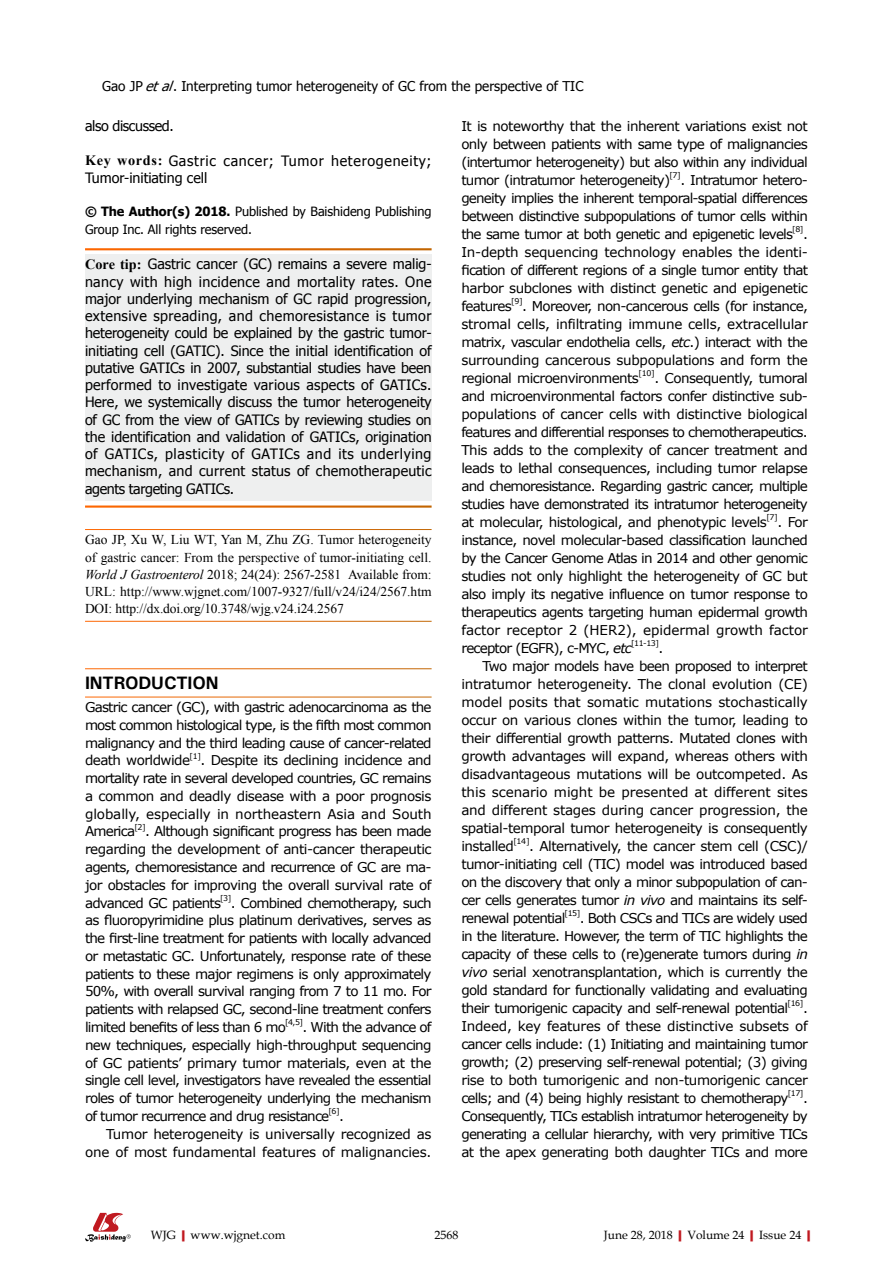
<style>
.page{position:relative;width:893px;height:1263px;background:#fff}
.page>*{position:absolute;margin:0;border:0;box-sizing:border-box;transform-origin:0 0}
.t1{font:700 18px "Univers";letter-spacing:-.01em;color:#000}
.t2{font:14.25px/17.2px "Tahoma";letter-spacing:.01em;color:#000;text-align:justify}
.t3{font:14.25px/17.2px "Tahoma";letter-spacing:.05em;color:#000}
.t4{font:14.25px "Tahoma";letter-spacing:-.025em;color:#000}
.t5{font:13.5px/18px "Verdana";letter-spacing:-.04em;color:#000;text-align:justify}
.t6{font:13.5px/18px "Verdana";letter-spacing:-.06em;color:#000}
.t7{font:13.5px/17.2px "Times New Roman";letter-spacing:-.01em;color:#000;text-align:justify}
.t8{font:13.5px "Verdana";letter-spacing:-.015em;color:#000}
.t9{font:13.5px "Verdana";letter-spacing:-.005em;color:#000}
.t10{font:13.5px "Tahoma";color:#000}
.t11{font:12.75px/17.2px "Tahoma";letter-spacing:-.005em;color:#000}
.t12{font:12px "Book Antiqua";color:#000}
.t13{font:7.8px "Verdana";letter-spacing:-.06em;color:#000}
.s1{font-style:italic}
.s2{font-family:"Times New Roman";font-weight:700}
.s3{font-weight:700}
.s4{font-weight:700;color:#c01920}
</style>
<div class="page">
<div style="left:85px;top:255px;width:347px;height:246px;background:#eeefef"></div>
<svg style="left:85px;top:1213px;width:46px;height:29px"></svg>
<p class="t10" style="left:102px;top:77px;width:483px">Gao JP <span class="s1">etal</span>. Interpreting tumor heterogeneity of GC from the perspective of TIC</p>
<p class="t4" style="left:85px;top:117px;width:90px">also discussed.</p>
<p class="t3" style="left:85px;top:151px;width:348px"><span class="s2">Key words:</span> Gastric cancer; Tumor heterogeneity;<br>Tumor-initiating cell</p>
<p class="t11" style="left:85px;top:202px;width:348px"><span class="s3">© The Author(s) 2018.</span> Published by Baishideng Publishing<br>Group Inc. All rights reserved.</p>
<p class="t2" style="left:85px;top:255px;width:348px"><span class="s2">Core tip:</span> Gastric cancer (GC) remains a severe malig&shy;nancy with high incidence and mortality rates. One major underlying mechanism of GC rapid progression, extensive spreading, and chemoresistance is tumor heterogeneity could be explained by the gastric tumor&shy;initiating cell (GATIC). Since the initial identification of putative GATICs in 2007, substantial studies have been performed to investigate various aspects of GATICs.<br>Here, we systemically discuss the tumor heterogeneity of GC from the view of GATICs by reviewing studies on the identification and validation of GATICs, origination of GATICs, plasticity of GATICs and its underlying mechanism, and current status of chemotherapeutic agents targeting GATICs.</p>
<p class="t7" style="left:85px;top:531px;width:348px">Gao JP, Xu W, Liu WT, Yan M, Zhu ZG. Tumor heterogeneity of gastric cancer: From the perspective of tumor-initiating cell.<br><span class="s1">World J Gastroenterol</span> 2018; 24(24): 2567-2581 Available from:<br>URL: http://www.wjgnet.com/1007-9327/full/v24/i24/2567.htm DOI: http://dx.doi.org/10.3748/wjg.v24.i24.2567</p>
<p class="t1" style="left:85px;top:671px;width:135px">INTRODUCTION</p>
<p class="t5" style="left:85px;top:698px;width:348px">Gastric cancer (GC), with gastric adenocarcinoma as the most common histological type, is the fifth most common malignancy and the third leading cause of cancer-related death worldwide</p>
<p class="t13" style="left:189px;top:751px;width:13px">[1]</p>
<p class="t5" style="left:85px;top:751px;width:348px;text-indent:116px">. Despite its declining incidence and mortality rate in several developed countries, GC remains a common and deadly disease with a poor prognosis globally, especially in northeastern Asia and South America</p>
<p class="t13" style="left:134px;top:822px;width:13px">[2]</p>
<p class="t6" style="left:85px;top:822px;width:348px;text-indent:60px">. Although significant progress has been made regarding the development of anti-cancer therapeutic agents, chemoresistance and recurrence of GC are ma&shy;jor obstacles for improving the overall survival rate of advanced GC patients</p>
<p class="t13" style="left:220px;top:893px;width:13px">[3]</p>
<p class="t5" style="left:85px;top:893px;width:348px;text-indent:146px">. Combined chemotherapy, such as fluoropyrimidine plus platinum derivatives, serves as the first-line treatment for patients with locally advanced or metastatic GC. Unfortunately, response rate of these patients to these major regimens is only approximately 50%, with overall survival ranging from 7 to 11 mo. For patients with relapsed GC, second-line treatment confers limited benefits of less than 6 mo</p>
<p class="t13" style="left:285px;top:1017px;width:20px">[4,5]</p>
<p class="t5" style="left:85px;top:1018px;width:348px;text-indent:218px">. With the advance of new techniques, especially high-throughput sequencing of GC patients’ primary tumor materials, even at the single cell level, investigators have revealed the essential roles of tumor heterogeneity underlying the mechanism of tumor recurrence and drug resistance</p>
<p class="t13" style="left:328px;top:1106px;width:13px">[6]</p>
<p class="t5" style="left:339px;top:1106px;width:6px">.</p>
<p class="t5" style="left:106px;top:1124px;width:327px">Tumor heterogeneity is universally recognized as</p>
<p class="t8" style="left:85px;top:1143px;width:348px">one of most fundamental features of malignancies.</p>
<p class="t5" style="left:461px;top:116px;width:348px">It is noteworthy that the inherent variations exist not only between patients with same type of malignancies (intertumor heterogeneity) but also within any individual tumor (intratumor heterogeneity)</p>
<p class="t13" style="left:669px;top:170px;width:13px">[7]</p>
<p class="t6" style="left:461px;top:170px;width:348px;text-indent:219px">. Intratumor hetero&shy;geneity implies the inherent temporal-spatial differences between distinctive subpopulations of tumor cells within the same tumor at both genetic and epigenetic levels</p>
<p class="t13" style="left:792px;top:224px;width:13px">[8]</p>
<p class="t5" style="left:461px;top:224px;width:348px;text-align:left;text-indent:342px">.<br>In-depth sequencing technology enables the identi&shy;fication of different regions of a single tumor entity that harbor subclones with distinct genetic and epigenetic features</p>
<p class="t13" style="left:511px;top:296px;width:13px">[9]</p>
<p class="t5" style="left:461px;top:296px;width:348px;text-indent:61px">. Moreover, non-cancerous cells (for instance, stromal cells, infiltrating immune cells, extracellular matrix, vascular endothelia cells, <span class="s1">etc</span>.) interact with the surrounding cancerous subpopulations and form the regional microenvironments</p>
<p class="t13" style="left:638px;top:368px;width:18px">[10]</p>
<p class="t5" style="left:461px;top:368px;width:348px;text-align:left;text-indent:193px">. Consequently, tumoral and microenvironmental factors confer distinctive sub&shy;populations of cancer cells with distinctive biological features and differential responses to chemotherapeutics.<br>This adds to the complexity of cancer treatment and leads to lethal consequences, including tumor relapse and chemoresistance. Regarding gastric cancer, multiple studies have demonstrated its intratumor heterogeneity at molecular, histological, and phenotypic levels</p>
<p class="t13" style="left:766px;top:512px;width:13px">[7]</p>
<p class="t5" style="left:461px;top:512px;width:348px;text-indent:316px">. For instance, novel molecular-based classification launched by the Cancer Genome Atlas in 2014 and other genomic studies not only highlight the heterogeneity of GC but also imply its negative influence on tumor response to therapeutics agents targeting human epidermal growth factor receptor 2 (HER2), epidermal growth factor receptor (EGFR), c-MYC, <span class="s1">etc</span></p>
<p class="t13" style="left:631px;top:638px;width:29px">[11-13]</p>
<p class="t5" style="left:658px;top:638px;width:6px">.</p>
<p class="t5" style="left:483px;top:656px;width:327px">Two major models have been proposed to interpret</p>
<p class="t8" style="left:461px;top:675px;width:348px">intratumor heterogeneity. The clonal evolution (CE)</p>
<p class="t9" style="left:461px;top:693px;width:348px">model posits that somatic mutations stochastically</p>
<p class="t5" style="left:461px;top:710px;width:348px">occur on various clones within the tumor, leading to</p>
<p class="t5" style="left:461px;top:728px;width:348px">their differential growth patterns. Mutated clones with</p>
<p class="t5" style="left:461px;top:746px;width:348px">growth advantages will expand, whereas others with</p>
<p class="t5" style="left:461px;top:764px;width:348px">disadvantageous mutations will be outcompeted. As</p>
<p class="t9" style="left:461px;top:783px;width:348px">this scenario might be presented at different sites</p>
<p class="t8" style="left:461px;top:801px;width:348px">and different stages during cancer progression, the</p>
<p class="t5" style="left:461px;top:818px;width:348px">spatial-temporal tumor heterogeneity is consequently</p>
<p class="t5" style="left:461px;top:836px;width:54px">installed</p>
<p class="t13" style="left:513px;top:836px;width:18px">[14]</p>
<p class="t6" style="left:461px;top:836px;width:348px;text-indent:68px">. Alternatively, the cancer stem cell (CSC)/ tumor-initiating cell (TIC) model was introduced based on the discovery that only a minor subpopulation of can&shy;cer cells generates tumor <span class="s1">in vivo</span> and maintains its self&shy;renewal potential</p>
<p class="t13" style="left:565px;top:908px;width:17px">[15]</p>
<p class="t5" style="left:461px;top:908px;width:348px;text-indent:118px">. Both CSCs and TICs are widely used in the literature. However, the term of TIC highlights the capacity of these cells to (re)generate tumors during <span class="s1">in vivo</span> serial xenotransplantation, which is currently the gold standard for functionally validating and evaluating their tumorigenic capacity and self-renewal potential</p>
<p class="t13" style="left:788px;top:998px;width:17px">[16]</p>
<p class="t5" style="left:461px;top:998px;width:348px;text-indent:342px">.<br>Indeed, key features of these distinctive subsets of cancer cells include: (1) Initiating and maintaining tumor growth; (2) preserving self-renewal potential; (3) giving rise to both tumorigenic and non-tumorigenic cancer cells; and (4) being highly resistant to chemotherapy</p>
<p class="t13" style="left:788px;top:1088px;width:17px">[17]</p>
<p class="t5" style="left:461px;top:1088px;width:348px;text-indent:342px">.<br>Consequently, TICs establish intratumor heterogeneity by generating a cellular hierarchy, with very primitive TICs at the apex generating both daughter TICs and more</p>
<p class="t12" style="left:151px;top:1226px;width:136px">WJG<span class="s4">|</span>www.wjgnet.com</p>
<p class="t12" style="left:434px;top:1226px;width:25px">2568</p>
<p class="t12" style="left:604px;top:1226px;width:214px">June 28, 2018<span class="s4">|</span>Volume 24<span class="s4">|</span>Issue 24<span class="s4">|</span></p>
</div>
